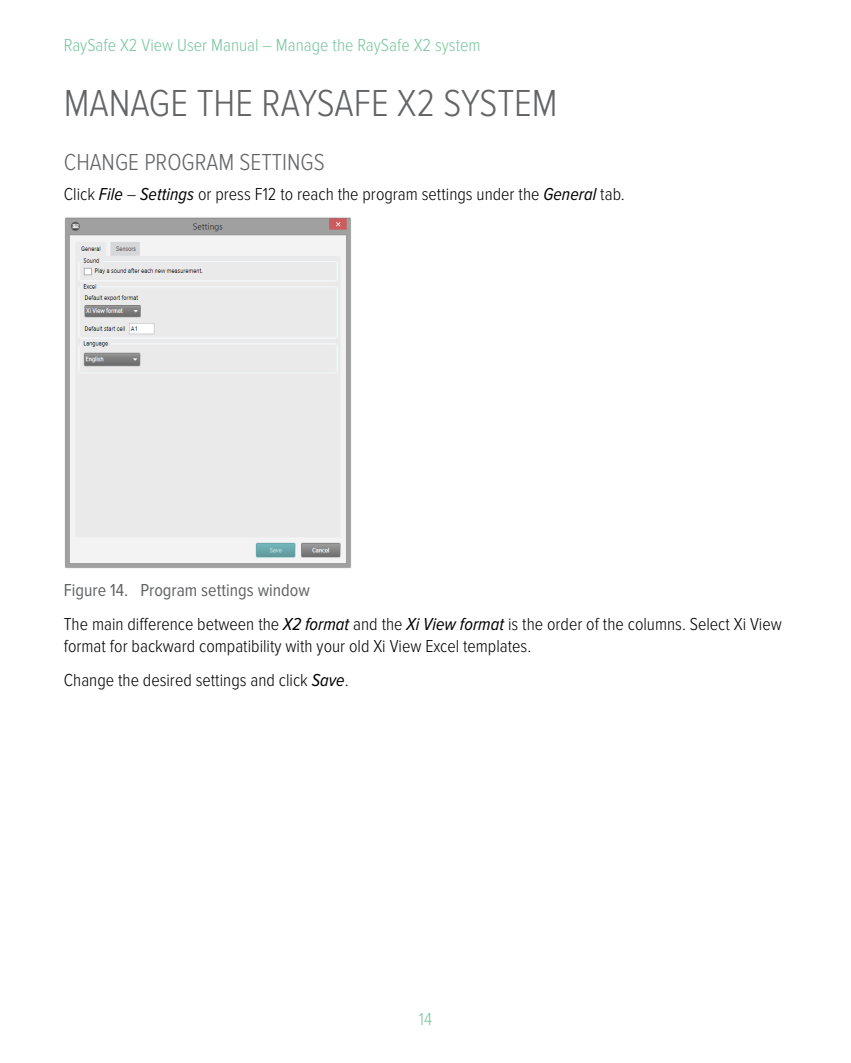
<style>
.page{position:relative;width:851px;height:1063px;background:#fff}
.page>*{position:absolute;margin:0;border:0;box-sizing:border-box;transform-origin:0 0}
.t1{font:300 39px "Proxima Nova Cond";color:#636466}
.t2{font:300 24px "Proxima Nova Cond";color:#636466}
.t3{font:300 18px/34.3px "Proxima Nova Cond";color:#000}
.t4{font:300 18px "Proxima Nova Cond";color:#79c79e}
.s1{font-weight:400;font-style:italic}
.s2{font-weight:400;color:#636466}
</style>
<div class="page">
<img style="left:64px;top:217px;width:287px;height:351px">
<p class="t4" style="left:64px;top:35px;width:418px">RaySafe X2 View User Manual – Manage the RaySafe X2 system</p>
<h1 class="t1" style="left:64px;top:81px;width:495px">MANAGE THE RAYSAFE X2 SYSTEM</h1>
<h2 class="t2" style="left:64px;top:149px;width:262px">CHANGE PROGRAM SETTINGS</h2>
<p class="t3" style="left:64px;top:177px;width:562px">Click <span class="s1">File</span> – <span class="s1">Settings</span> or press F12 to reach the program settings under the <span class="s1">General</span> tab.</p>
<p class="t3" style="left:64px;top:573px;width:719px"><span class="s2">Figure 14. Program settings window<br></span>The main difference between the <span class="s1">X2 format</span> and the <span class="s1">Xi View format</span> is the order of the columns. Select Xi View</p>
<p class="t3" style="left:64px;top:629px;width:469px">format for backward compatibility with your old Xi View Excel templates.<br>Change the desired settings and click <span class="s1">Save</span>.</p>
<p class="t4" style="left:419px;top:1009px;width:15px">14</p>
</div>
